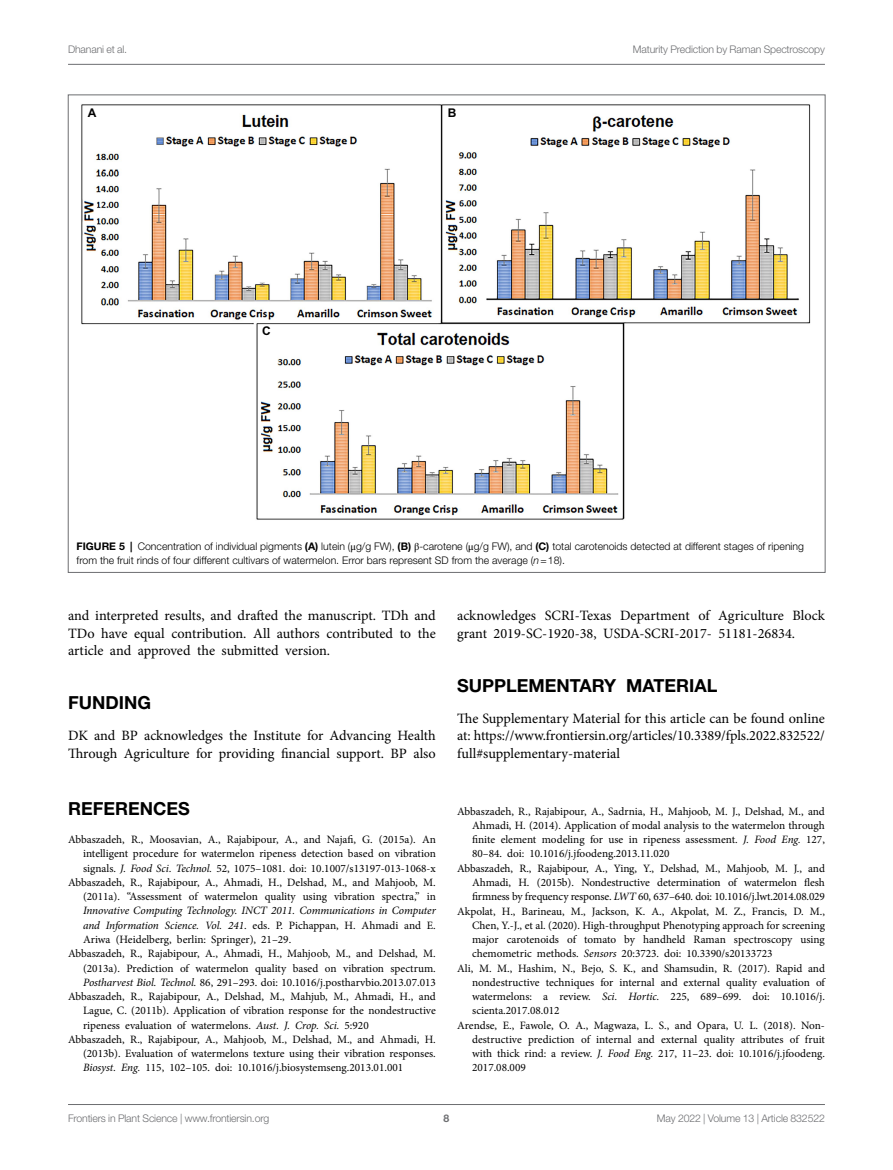
<style>
.page{position:relative;width:893px;height:1170px;background:#fff}
.page>*{position:absolute;margin:0;border:0;box-sizing:border-box;transform-origin:0 0}
.HEAD_1{font:700 18px "Helvetica Neue LT Std";color:#000}
.REF_HD{font:700 18px "Helvetica Neue LT Std";color:#000}
.TEXT_FLUSH{font:14.25px/17.2px "Minion Pro";letter-spacing:-.005em;color:#000;text-align:justify}
.t1{font:700 12px "Arial";color:#000}
.REF{font:11.25px/14.2px "Minion Pro";color:#000;text-align:justify}
.FIG_LEG{font:300 10.5px/14.2px "Helvetica Neue LT Std";color:#000}
.t2{font:300 10.5px "Helvetica Neue LT Std";letter-spacing:-.015em;color:#6d6e71}
.t3{font:700 10.5px "Helvetica Neue LT Std";color:#6d6e71}
.s1{font-weight:700}
.s2{font-family:"STIX General";font-weight:400}
.s3{font-style:italic}
</style>
<div class="page">
<hr style="left:68px;top:64px;width:757px;height:1px;background:#6d6e71">
<hr style="left:68px;top:1104px;width:757px;height:1px;background:#6d6e71">
<img style="left:81px;top:104px;width:730px;height:416px">
<p class="t2" style="left:68px;top:42px;width:61px">Dhanani et al.</p>
<p class="t2" style="left:633px;top:42px;width:193px">Maturity Prediction by Raman Spectroscopy</p>
<p class="t1" style="left:88px;top:105px;width:10px">A</p>
<p class="t1" style="left:262px;top:323px;width:10px">C</p>
<p class="t1" style="left:448px;top:105px;width:10px">B</p>
<p class="FIG_LEG" style="left:77px;top:538px;width:729px"><span class="s1">FIGURE 5 |</span> Concentration of individual pigments <span class="s1">(A)</span> lutein (<span class="s2">μ</span>g/g FW), <span class="s1">(B)</span> <span class="s2">β</span>-carotene (<span class="s2">μ</span>g/g FW), and <span class="s1">(C)</span> total carotenoids detected at different stages of ripening from the fruit rinds of four different cultivars of watermelon. Error bars represent SD from the average (<span class="s3">n</span>=18).</p>
<p class="TEXT_FLUSH" style="left:68px;top:607px;width:369px">and interpreted results, and drafted the manuscript. TDh and TDo have equal contribution. All authors contributed to the article and approved the submitted version.</p>
<p class="HEAD_1" style="left:68px;top:691px;width:84px">FUNDING</p>
<p class="TEXT_FLUSH" style="left:68px;top:727px;width:369px">DK and BP acknowledges the Institute for Advancing Health<br>Through Agriculture for providing financial support. BP also</p>
<p class="REF_HD" style="left:68px;top:797px;width:123px">REFERENCES</p>
<p class="REF" style="left:83px;top:832px;width:354px;text-indent:-15px">Abbaszadeh, R., Moosavian, A., Rajabipour, A., and Najafi, G. (2015a). An intelligent procedure for watermelon ripeness detection based on vibration signals. <span class="s3">J. Food Sci. Technol.</span> 52, 1075–1081. doi: 10.1007/s13197-013-1068-x</p>
<p class="REF" style="left:83px;top:875px;width:354px;text-indent:-15px">Abbaszadeh, R., Rajabipour, A., Ahmadi, H., Delshad, M., and Mahjoob, M. (2011a). “Assessment of watermelon quality using vibration spectra,” in <span class="s3">Innovative Computing Technology. INCT 2011. Communications in Computer and Information Science. Vol. 241</span>. eds. P. Pichappan, H. Ahmadi and E.<br>Ariwa (Heidelberg, berlin: Springer), 21–29.</p>
<p class="REF" style="left:83px;top:946px;width:354px;text-indent:-15px">Abbaszadeh, R., Rajabipour, A., Ahmadi, H., Mahjoob, M., and Delshad, M. (2013a). Prediction of watermelon quality based on vibration spectrum.<br><span class="s3">Postharvest Biol. Technol.</span> 86, 291–293. doi: 10.1016/j.postharvbio.2013.07.013</p>
<p class="REF" style="left:83px;top:989px;width:354px;text-indent:-15px">Abbaszadeh, R., Rajabipour, A., Delshad, M., Mahjub, M., Ahmadi, H., and Lague, C. (2011b). Application of vibration response for the nondestructive ripeness evaluation of watermelons. <span class="s3">Aust. J. Crop. Sci.</span> 5:920</p>
<p class="REF" style="left:83px;top:1032px;width:354px;text-indent:-15px">Abbaszadeh, R., Rajabipour, A., Mahjoob, M., Delshad, M., and Ahmadi, H. (2013b). Evaluation of watermelons texture using their vibration responses.<br><span class="s3">Biosyst. Eng.</span> 115, 102–105. doi: 10.1016/j.biosystemseng.2013.01.001</p>
<p class="TEXT_FLUSH" style="left:457px;top:607px;width:369px">acknowledges SCRI-Texas Department of Agriculture Block grant 2019-SC-1920-38, USDA-SCRI-2017- 51181-26834.</p>
<p class="HEAD_1" style="left:457px;top:674px;width:262px">SUPPLEMENTARY MATERIAL</p>
<p class="TEXT_FLUSH" style="left:457px;top:710px;width:369px">The Supplementary Material for this article can be found online at: https://www.frontiersin.org/articles/10.3389/fpls.2022.832522/ full#supplementary-material</p>
<p class="REF" style="left:472px;top:804px;width:354px;text-indent:-15px">Abbaszadeh, R., Rajabipour, A., Sadrnia, H., Mahjoob, M. J., Delshad, M., and Ahmadi, H. (2014). Application of modal analysis to the watermelon through finite element modeling for use in ripeness assessment. <span class="s3">J. Food Eng.</span> 127, 80–84. doi: 10.1016/j.jfoodeng.2013.11.020</p>
<p class="REF" style="left:472px;top:861px;width:354px;text-indent:-15px">Abbaszadeh, R., Rajabipour, A., Ying, Y., Delshad, M., Mahjoob, M. J., and Ahmadi, H. (2015b). Nondestructive determination of watermelon flesh firmness by frequency response. <span class="s3">LWT</span> 60, 637–640. doi: 10.1016/j.lwt.2014.08.029</p>
<p class="REF" style="left:472px;top:903px;width:354px;text-indent:-15px">Akpolat, H., Barineau, M., Jackson, K. A., Akpolat, M. Z., Francis, D. M., Chen, Y.-J., et al. (2020). High-throughput Phenotyping approach for screening major carotenoids of tomato by handheld Raman spectroscopy using chemometric methods. <span class="s3">Sensors</span> 20:3723. doi: 10.3390/s20133723</p>
<p class="REF" style="left:472px;top:960px;width:354px;text-indent:-15px">Ali, M. M., Hashim, N., Bejo, S. K., and Shamsudin, R. (2017). Rapid and nondestructive techniques for internal and external quality evaluation of watermelons: a review. <span class="s3">Sci. Hortic.</span> 225, 689–699. doi: 10.1016/j. scienta.2017.08.012</p>
<p class="REF" style="left:472px;top:1017px;width:354px;text-indent:-15px">Arendse, E., Fawole, O. A., Magwaza, L. S., and Opara, U. L. (2018). Non&shy;destructive prediction of internal and external quality attributes of fruit with thick rind: a review. <span class="s3">J. Food Eng.</span> 217, 11–23. doi: 10.1016/j.jfoodeng.<br>2017.08.009</p>
<p class="t2" style="left:68px;top:1111px;width:203px">Frontiers in Plant Science | www.frontiersin.org</p>
<p class="t3" style="left:444px;top:1111px;width:7px">8</p>
<p class="t2" style="left:657px;top:1111px;width:169px">May 2022 | Volume 13 | Article 832522</p>
</div>
